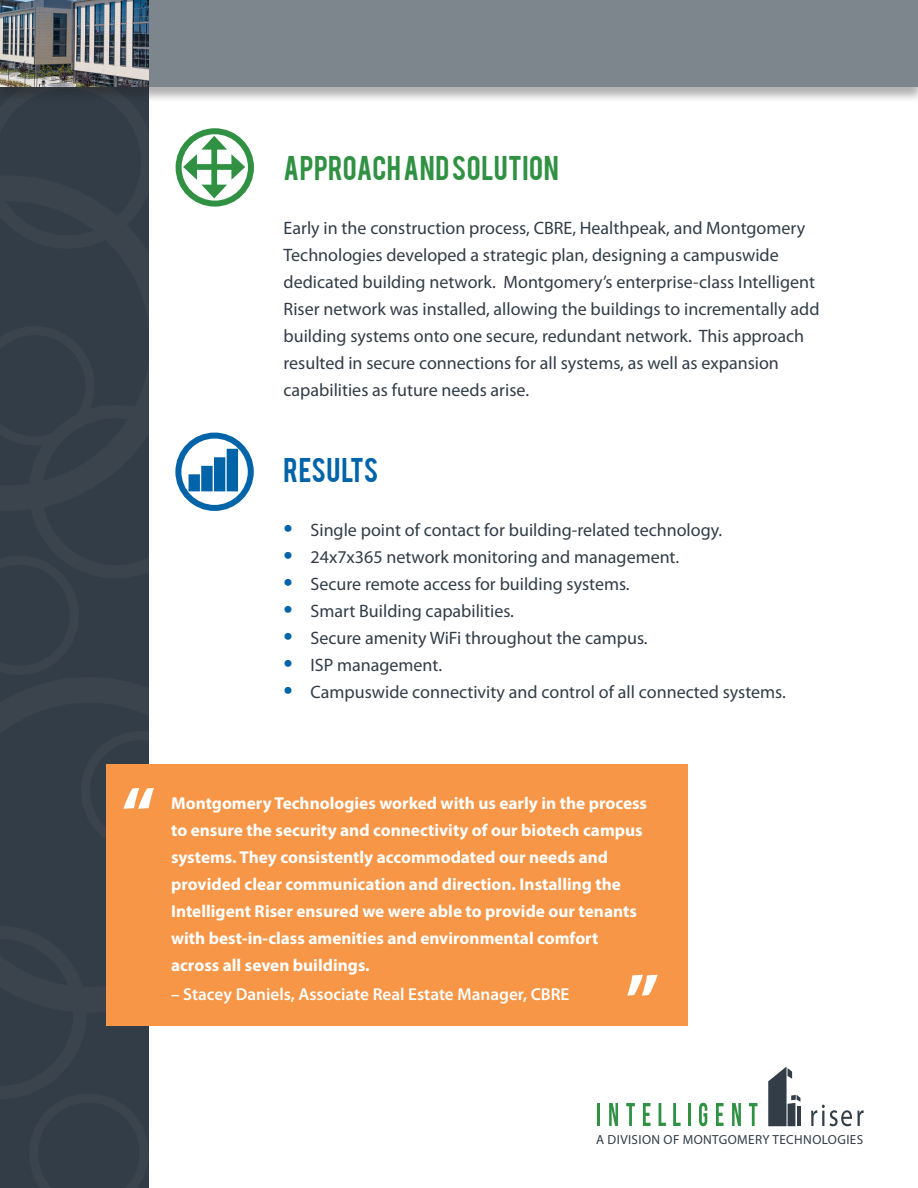
<style>
.page{position:relative;width:918px;height:1188px;background:#fff}
.page>*{position:absolute;margin:0;border:0;box-sizing:border-box;transform-origin:0 0}
.t1{font:700 75px "Myriad Pro";color:#fff}
.t2{font:27px "Bebas";letter-spacing:.015em;color:#309143}
.t3{font:27px "Bebas";letter-spacing:.01em;color:#0163a8}
.t4{font:18px/27px "Myriad Pro";color:#323d47}
.t5{font:700 17.25px/27px "Myriad Pro";color:#fff}
.t6{font:600 17.25px "Myriad Pro";color:#fff}
.t7{font:13.2px "Myriad Pro";letter-spacing:.03em;color:#323d47}
.s1{font-size:33px;color:#0163a8}
</style>
<div class="page">
<svg style="left:0;top:677px;width:148px;height:249px;background:#333e47"></svg>
<svg style="left:0;top:249px;width:148px;height:77px;background:#323d47"></svg>
<svg style="left:0;top:104px;width:148px;height:145px;background:#343f48"></svg>
<svg style="left:0;top:326px;width:148px;height:349px;background:#343e48"></svg>
<svg style="left:0;top:926px;width:148px;height:262px;background:#343e48"></svg>
<svg style="left:81px;top:731px;width:67px;height:119px;background:#363f48"></svg>
<div style="left:106px;top:765px;width:582px;height:261px;background:#f79647"></div>
<div style="left:175px;top:433px;width:79px;height:78px;border:6px solid #0163a8;border-radius:50%"></div>
<div style="left:189px;top:474px;width:11px;height:17px;background:#0163a8"></div>
<div style="left:201px;top:466px;width:12px;height:25px;background:#0163a8"></div>
<div style="left:214px;top:457px;width:11px;height:34px;background:#0163a8"></div>
<div style="left:227px;top:449px;width:11px;height:42px;background:#0163a8"></div>
<div style="left:176px;top:128px;width:78px;height:79px;border:6px solid #309143;border-radius:50%"></div>
<svg style="left:183px;top:136px;width:62px;height:62px"></svg>
<svg style="left:768px;top:1067px;width:32px;height:59px"></svg>
<hr style="left:598px;top:1103px;width:2px;height:23px;background:#309143">
<svg style="left:609px;top:1103px;width:9px;height:23px"></svg>
<svg style="left:626px;top:1103px;width:9px;height:23px"></svg>
<svg style="left:643px;top:1103px;width:8px;height:23px"></svg>
<svg style="left:659px;top:1103px;width:7px;height:23px"></svg>
<svg style="left:673px;top:1103px;width:8px;height:23px"></svg>
<hr style="left:688px;top:1103px;width:3px;height:23px;background:#309143">
<svg style="left:699px;top:1103px;width:8px;height:23px"></svg>
<svg style="left:716px;top:1103px;width:8px;height:23px"></svg>
<svg style="left:732px;top:1103px;width:9px;height:23px"></svg>
<svg style="left:749px;top:1103px;width:9px;height:23px"></svg>
<svg style="left:811px;top:1105px;width:53px;height:21px"></svg>
<div style="left:0;top:0;width:918px;height:104px;background:#231f20;opacity:.35"></div>
<div style="left:0;top:0;width:918px;height:86px;background:#7e868d"></div>
<img style="left:0;top:0;width:148px;height:86px">
<p class="t2" style="left:284px;top:148px;width:277px">APPROACH AND SOLUTION</p>
<p class="t4" style="left:284px;top:214px;width:537px">Early in the construction process, CBRE, Healthpeak, and Montgomery Technologies developed a strategic plan, designing a campuswide dedicated building network. Montgomery’s enterprise-class Intelligent Riser network was installed, allowing the buildings to incrementally add building systems onto one secure, redundant network. This approach resulted in secure connections for all systems, as well as expansion capabilities as future needs arise.</p>
<p class="t3" style="left:284px;top:450px;width:96px">RESULTS</p>
<p class="t4" style="left:284px;top:517px;width:440px"><span class="s1">•</span> Single point of contact for building-related technology.</p>
<p class="t4" style="left:284px;top:544px;width:397px"><span class="s1">•</span> 24x7x365 network monitoring and management.</p>
<p class="t4" style="left:284px;top:571px;width:348px"><span class="s1">•</span> Secure remote access for building systems.</p>
<p class="t4" style="left:284px;top:598px;width:232px"><span class="s1">•</span> Smart Building capabilities.</p>
<p class="t4" style="left:284px;top:625px;width:366px"><span class="s1">•</span> Secure amenity WiFi throughout the campus.</p>
<p class="t4" style="left:284px;top:652px;width:160px"><span class="s1">•</span> ISP management.</p>
<p class="t4" style="left:284px;top:679px;width:504px"><span class="s1">•</span> Campuswide connectivity and control of all connected systems.</p>
<p class="t1" style="left:122px;top:765px;width:36px">“</p>
<p class="t5" style="left:171px;top:790px;width:478px">Montgomery Technologies worked with us early in the process to ensure the security and connectivity of our biotech campus systems. They consistently accommodated our needs and provided clear communication and direction. Installing the Intelligent Riser ensured we were able to provide our tenants with best-in-class amenities and environmental comfort across all seven buildings.</p>
<p class="t6" style="left:171px;top:985px;width:400px">– Stacey Daniels, Associate Real Estate Manager, CBRE</p>
<p class="t1" style="left:625px;top:952px;width:36px">”</p>
<p class="t7" style="left:596px;top:1133px;width:269px">A DIVISION OF MONTGOMERY TECHNOLOGIES</p>
</div>
